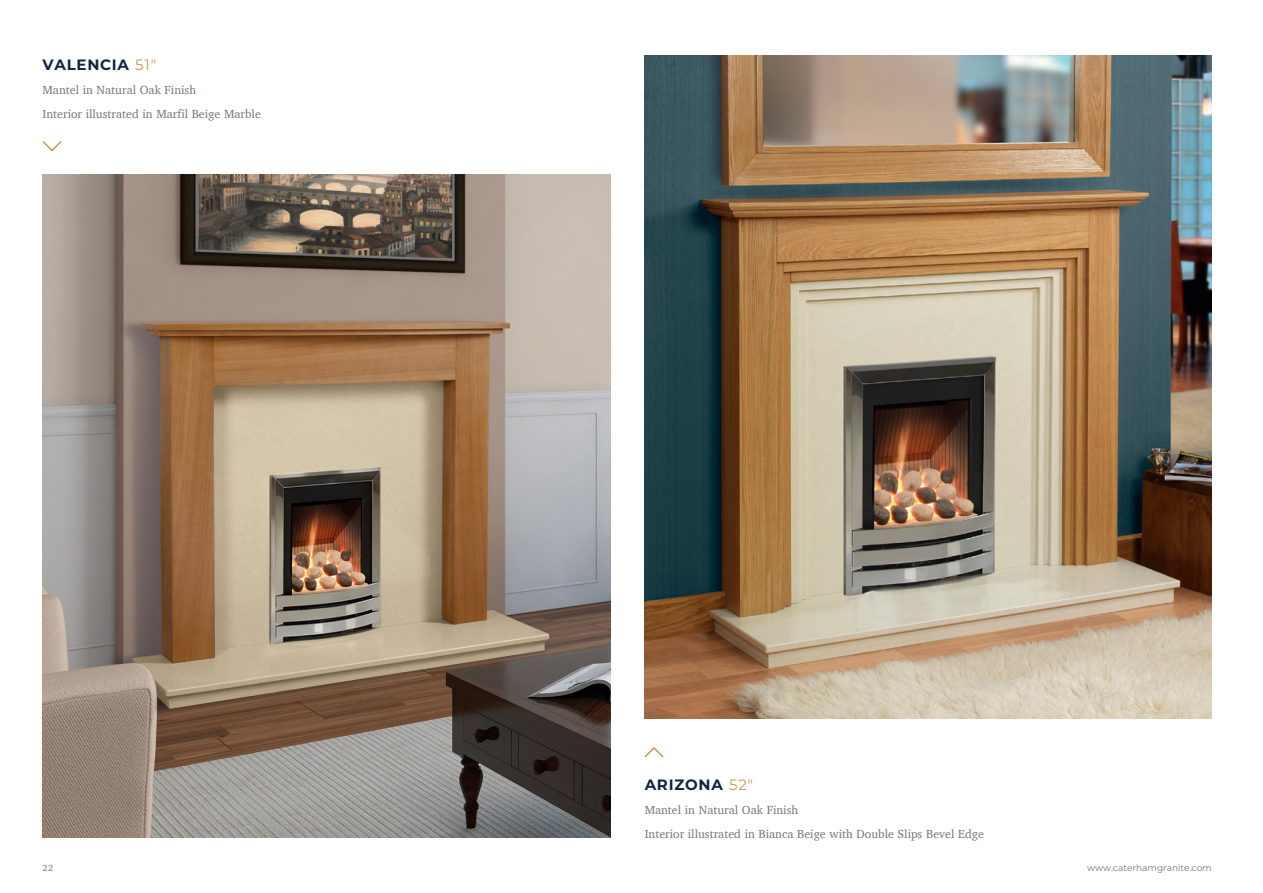
<style>
.page{position:relative;width:1263px;height:893px;background:#fff}
.page>*{position:absolute;margin:0;border:0;box-sizing:border-box;transform-origin:0 0}
.t1{font:700 15px "Montserrat";letter-spacing:.05em;color:#0f2544}
.t2{font:12px/24px "Charter";color:#6d7679}
.t3{font:9px "Montserrat";color:#6d7679}
.t4{font:9px "Charter";color:#6d7679}
.s1{font-weight:400;color:#c89a4f}
</style>
<div class="page">
<img style="left:644px;top:55px;width:568px;height:664px">
<img style="left:43px;top:174px;width:567px;height:664px">
<svg style="left:644px;top:747px;width:20px;height:11px"></svg>
<svg style="left:42px;top:141px;width:20px;height:11px"></svg>
<p class="t1" style="left:43px;top:54px;width:115px">VALENCIA <span class="s1">51"</span></p>
<p class="t2" style="left:43px;top:78px;width:220px">Mantel in Natural Oak Finish<br>Interior illustrated in Marfil Beige Marble</p>
<p class="t1" style="left:645px;top:773px;width:110px">ARIZONA <span class="s1">52"</span></p>
<p class="t2" style="left:645px;top:797px;width:341px">Mantel in Natural Oak Finish<br>Interior illustrated in Bianca Beige with Double Slips Bevel Edge</p>
<p class="t4" style="left:43px;top:860px;width:12px">22</p>
<p class="t3" style="left:1087px;top:861px;width:126px">www.caterhamgranite.com</p>
</div>
